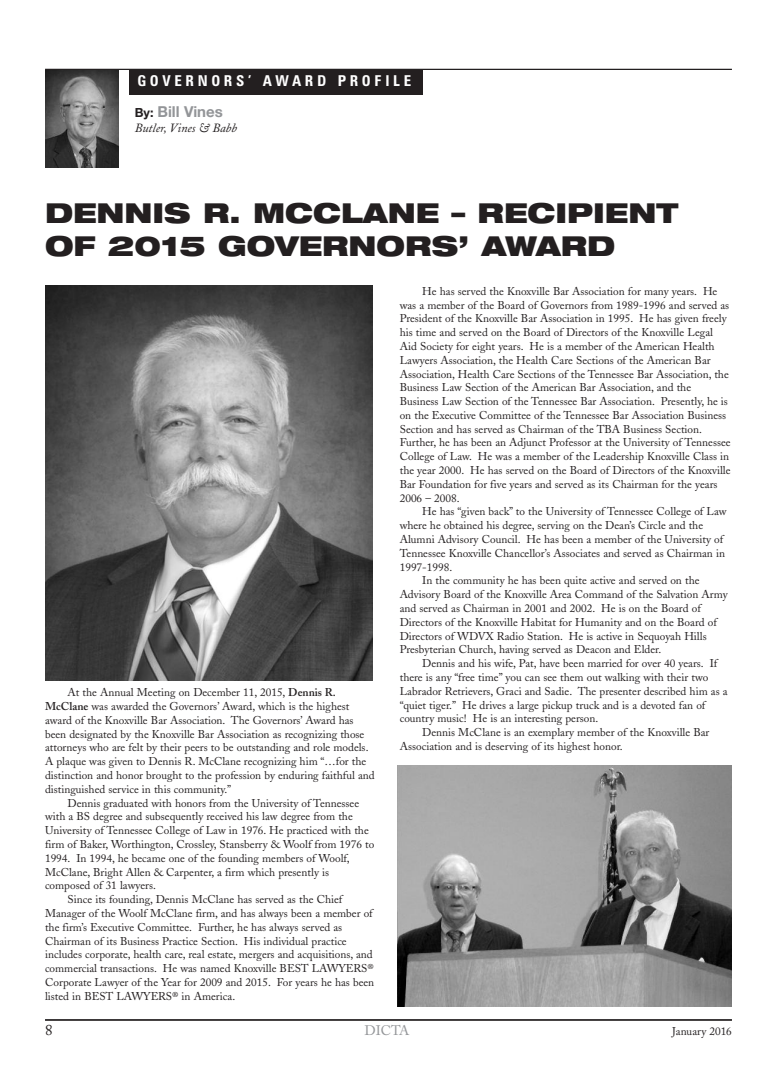
<style>
.page{position:relative;width:777px;height:1080px;background:#fff}
.page>*{position:absolute;margin:0;border:0;box-sizing:border-box;transform-origin:0 0}
.t1{font:900 expanded 27.5px/33px "Helvetica Neue";color:#231f20}
.t2{font:700 condensed 15px "Zurich BT";letter-spacing:.245em;color:#fff}
.t3{font:700 15px "Helvetica Neue";color:#939598}
.t4{font:15px "Adobe Caslon";color:#231f20}
.t5{font:13.75px "Adobe Caslon";color:#939598}
.t6{font:italic 12.5px "Adobe Caslon";color:#231f20}
.t7{font:11.25px/13.8px "Adobe Caslon";color:#231f20}
.s1{font-size:12.5px;color:#231f20}
.s2{font-weight:600}
</style>
<div class="page">
<hr style="left:45px;top:1019px;width:686px;height:2px;background:#231f20">
<img style="left:45px;top:70px;width:74px;height:98px">
<div style="left:129px;top:69px;width:293px;height:26px;background:#231f20"></div>
<hr style="left:45px;top:69px;width:686px;height:1px;background:#231f20">
<img style="left:45px;top:286px;width:328px;height:395px">
<img style="left:397px;top:765px;width:334px;height:242px">
<h2 class="t2" style="left:137px;top:75px;width:275px">GOVERNORS’ AWARD PROFILE</h2>
<h2 class="t3" style="left:135px;top:103px;width:89px"><span class="s1">By:</span> Bill Vines</h2>
<p class="t6" style="left:135px;top:124px;width:104px">Butler, Vines &amp; Babb</p>
<h1 class="t1" style="left:45px;top:199px;width:634px">DENNIS R. MCCLANE – RECIPIENT<br>OF 2015 GOVERNORS’ AWARD</h1>
<p class="t7" style="left:45px;top:687px;width:331px;text-indent:23px">At the Annual Meeting on December 11, 2015, <span class="s2">Dennis R.<br>McClane</span> was awarded the Governors’ Award, which is the highest award of the Knoxville Bar Association. The Governors’ Award has been designated by the Knoxville Bar Association as recognizing those attorneys who are felt by their peers to be outstanding and role models.<br>A plaque was given to Dennis R. McClane recognizing him “…for the distinction and honor brought to the profession by enduring faithful and distinguished service in this community.”</p>
<p class="t7" style="left:67px;top:797px;width:293px">Dennis graduated with honors from the University of Tennessee</p>
<p class="t7" style="left:45px;top:811px;width:309px">with a BS degree and subsequently received his law degree from the</p>
<p class="t7" style="left:45px;top:825px;width:325px">University of Tennessee College of Law in 1976. He practiced with the</p>
<p class="t7" style="left:45px;top:839px;width:331px">firm of Baker, Worthington, Crossley, Stansberry &amp; Woolf from 1976 to</p>
<p class="t7" style="left:45px;top:852px;width:306px">1994. In 1994, he became one of the founding members of Woolf,</p>
<p class="t7" style="left:45px;top:866px;width:285px">McClane, Bright Allen &amp; Carpenter, a firm which presently is</p>
<p class="t7" style="left:45px;top:880px;width:112px">composed of 31 lawyers.</p>
<p class="t7" style="left:67px;top:894px;width:276px">Since its founding, Dennis McClane has served as the Chief</p>
<p class="t7" style="left:45px;top:908px;width:329px">Manager of the Woolf McClane firm, and has always been a member of</p>
<p class="t7" style="left:45px;top:921px;width:299px">the firm’s Executive Committee. Further, he has always served as</p>
<p class="t7" style="left:45px;top:935px;width:303px">Chairman of its Business Practice Section. His individual practice</p>
<p class="t7" style="left:45px;top:949px;width:329px">includes corporate, health care, real estate, mergers and acquisitions, and</p>
<p class="t7" style="left:45px;top:963px;width:330px">commercial transactions. He was named Knoxville BEST LAWYERS®</p>
<p class="t7" style="left:45px;top:977px;width:330px">Corporate Lawyer of the Year for 2009 and 2015. For years he has been</p>
<p class="t7" style="left:45px;top:990px;width:191px">listed in BEST LAWYERS® in America.</p>
<p class="t7" style="left:399px;top:285px;width:332px;text-indent:23px">He has served the Knoxville Bar Association for many years. He was a member of the Board of Governors from 1989-1996 and served as President of the Knoxville Bar Association in 1995. He has given freely his time and served on the Board of Directors of the Knoxville Legal Aid Society for eight years. He is a member of the American Health Lawyers Association, the Health Care Sections of the American Bar Association, Health Care Sections of the Tennessee Bar Association, the Business Law Section of the American Bar Association, and the Business Law Section of the Tennessee Bar Association. Presently, he is on the Executive Committee of the Tennessee Bar Association Business Section and has served as Chairman of the TBA Business Section.<br>Further, he has been an Adjunct Professor at the University of Tennessee College of Law. He was a member of the Leadership Knoxville Class in the year 2000. He has served on the Board of Directors of the Knoxville Bar Foundation for five years and served as its Chairman for the years 2006 – 2008.</p>
<p class="t7" style="left:422px;top:506px;width:306px">He has “given back” to the University of Tennessee College of Law</p>
<p class="t7" style="left:399px;top:520px;width:305px">where he obtained his degree, serving on the Dean’s Circle and the</p>
<p class="t7" style="left:399px;top:534px;width:325px">Alumni Advisory Council. He has been a member of the University of</p>
<p class="t7" style="left:399px;top:548px;width:326px">Tennessee Knoxville Chancellor’s Associates and served as Chairman in</p>
<p class="t7" style="left:399px;top:561px;width:54px">1997-1998.</p>
<p class="t7" style="left:422px;top:575px;width:279px">In the community he has been quite active and served on the</p>
<p class="t7" style="left:399px;top:589px;width:329px">Advisory Board of the Knoxville Area Command of the Salvation Army</p>
<p class="t7" style="left:399px;top:603px;width:302px">and served as Chairman in 2001 and 2002. He is on the Board of</p>
<p class="t7" style="left:399px;top:617px;width:318px">Directors of the Knoxville Habitat for Humanity and on the Board of</p>
<p class="t7" style="left:399px;top:630px;width:308px">Directors of WDVX Radio Station. He is active in Sequoyah Hills</p>
<p class="t7" style="left:399px;top:644px;width:263px">Presbyterian Church, having served as Deacon and Elder.</p>
<p class="t7" style="left:422px;top:658px;width:296px">Dennis and his wife, Pat, have been married for over 40 years. If</p>
<p class="t7" style="left:399px;top:672px;width:310px">there is any “free time” you can see them out walking with their two</p>
<p class="t7" style="left:399px;top:686px;width:329px">Labrador Retrievers, Graci and Sadie. The presenter described him as a</p>
<p class="t7" style="left:399px;top:699px;width:307px">“quiet tiger.” He drives a large pickup truck and is a devoted fan of</p>
<p class="t7" style="left:399px;top:713px;width:200px">country music! He is an interesting person.</p>
<p class="t7" style="left:422px;top:727px;width:288px">Dennis McClane is an exemplary member of the Knoxville Bar</p>
<p class="t7" style="left:399px;top:741px;width:224px">Association and is deserving of its highest honor.</p>
<h2 class="t4" style="left:45px;top:1024px;width:9px">8</h2>
<p class="t5" style="left:364px;top:1025px;width:46px">DICTA</p>
<p class="t7" style="left:671px;top:1025px;width:61px">January 2016</p>
</div>
